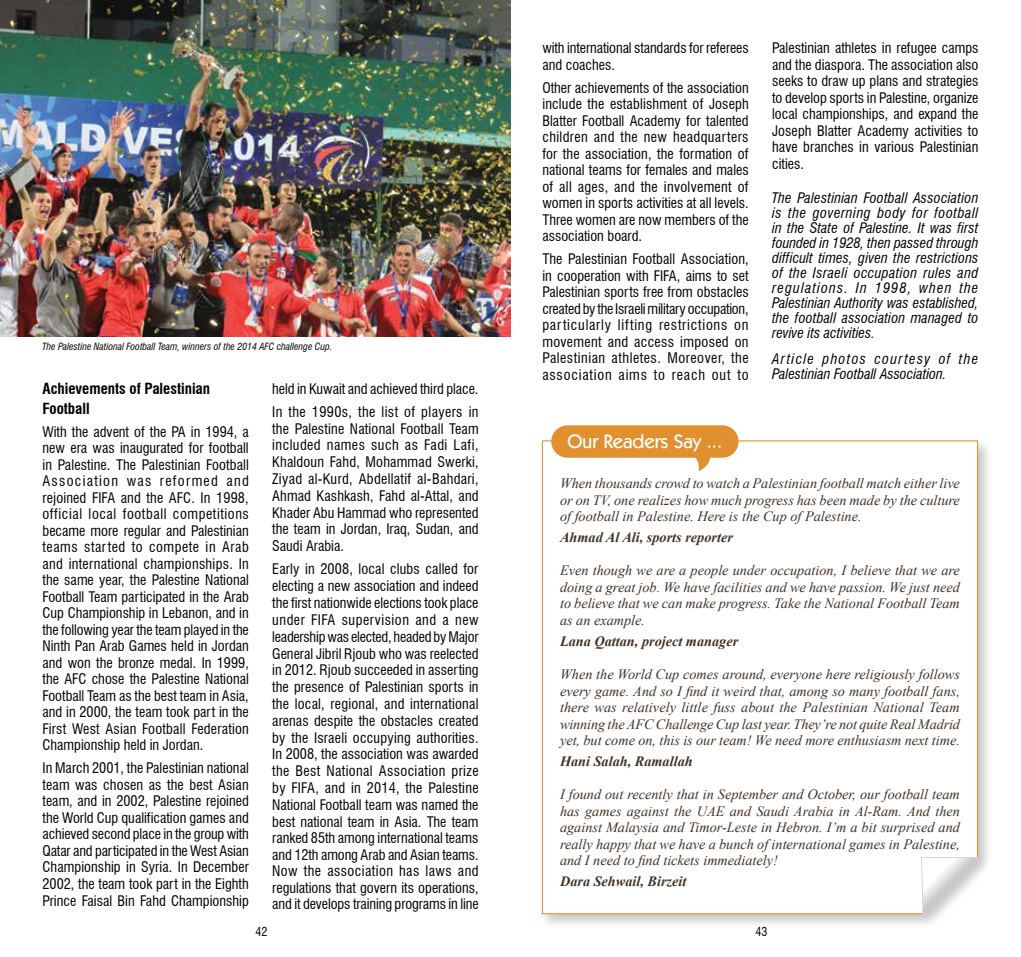
<style>
.page{position:relative;width:1021px;height:957px;background:#fff}
.page>*{position:absolute;margin:0;border:0;box-sizing:border-box;transform-origin:0 0}
.t1{font:500 19.5px "Kabel IT Cby BT";color:#fff}
.t2{font:700 condensed 15px/19.5px "Swiss 721 BT";color:#000}
.t3{font:condensed 14.25px/16.5px "Swiss 721 BT";color:#000;text-align:justify}
.t4{font:italic 14.25px/16.5px "Times New Roman";color:#403125;text-align:justify}
.t5{font:italic condensed 14.25px/15px "Swiss 721 BT";letter-spacing:.01em;color:#000;text-align:justify}
.t6{font:italic 700 14.25px "Times New Roman";color:#403125}
.t7{font:condensed 12px "Swiss 721 BT";color:#000}
.t8{font:italic condensed 9.75px "Swiss 721 BT";color:#000}
</style>
<div class="page">
<div style="left:539px;top:437px;width:454px;height:492px;background:#000;opacity:.22"></div>
<svg style="left:541px;top:440px;width:437px;height:475px"></svg>
<img style="left:0;top:0;width:510px;height:336px">
<svg style="left:551px;top:425px;width:187px;height:46px"></svg>
<svg style="left:920px;top:857px;width:59px;height:59px"></svg>
<p class="t8" style="left:43px;top:340px;width:291px">The Palestine National Football Team, winners of the 2014 AFC challenge Cup.</p>
<p class="t2" style="left:43px;top:379px;width:169px">Achievements of Palestinian<br>Football</p>
<p class="t3" style="left:43px;top:423px;width:208px">With the advent of the PA in 1994, a new era was inaugurated for football in Palestine. The Palestinian Football Association was reformed and rejoined FIFA and the AFC. In 1998, official local football competitions became more regular and Palestinian teams started to compete in Arab and international championships. In the same year, the Palestine National Football Team participated in the Arab Cup Championship in Lebanon, and in the following year the team played in the Ninth Pan Arab Games held in Jordan and won the bronze medal. In 1999, the AFC chose the Palestine National Football Team as the best team in Asia, and in 2000, the team took part in the First West Asian Football Federation Championship held in Jordan.</p>
<p class="t3" style="left:43px;top:759px;width:208px">In March 2001, the Palestinian national team was chosen as the best Asian team, and in 2002, Palestine rejoined the World Cup qualification games and achieved second place in the group with Qatar and participated in the West Asian Championship in Syria. In December 2002, the team took part in the Eighth Prince Faisal Bin Fahd Championship</p>
<p class="t3" style="left:272px;top:377px;width:208px;line-height:23.2px">held in Kuwait and achieved third place.<br>In the 1990s, the list of players in</p>
<p class="t3" style="left:272px;top:420px;width:208px">the Palestine National Football Team included names such as Fadi Lafi, Khaldoun Fahd, Mohammad Swerki, Ziyad al-Kurd, Abdellatif al-Bahdari, Ahmad Kashkash, Fahd al-Attal, and Khader Abu Hammad who represented the team in Jordan, Iraq, Sudan, and Saudi Arabia.</p>
<p class="t3" style="left:272px;top:561px;width:208px">Early in 2008, local clubs called for electing a new association and indeed the first nationwide elections took place under FIFA supervision and a new leadership was elected, headed by Major General Jibril Rjoub who was reelected in 2012. Rjoub succeeded in asserting the presence of Palestinian sports in the local, regional, and international arenas despite the obstacles created by the Israeli occupying authorities.<br>In 2008, the association was awarded the Best National Association prize by FIFA, and in 2014, the Palestine National Football team was named the best national team in Asia. The team ranked 85th among international teams and 12th among Arab and Asian teams.<br>Now the association has laws and regulations that govern its operations, and it develops training programs in line</p>
<p class="t3" style="left:542px;top:40px;width:208px">with international standards for referees and coaches.</p>
<p class="t3" style="left:542px;top:79px;width:208px">Other achievements of the association include the establishment of Joseph Blatter Football Academy for talented children and the new headquarters for the association, the formation of national teams for females and males of all ages, and the involvement of women in sports activities at all levels.<br>Three women are now members of the association board.</p>
<p class="t3" style="left:542px;top:251px;width:208px">The Palestinian Football Association, in cooperation with FIFA, aims to set Palestinian sports free from obstacles created by the Israeli military occupation, particularly lifting restrictions on movement and access imposed on Palestinian athletes. Moreover, the association aims to reach out to</p>
<h1 class="t1" style="left:567px;top:429px;width:156px">Our Readers Say ...</h1>
<p class="t3" style="left:772px;top:40px;width:208px">Palestinian athletes in refugee camps and the diaspora. The association also seeks to draw up plans and strategies to develop sports in Palestine, organize local championships, and expand the Joseph Blatter Academy activities to have branches in various Palestinian cities.</p>
<p class="t5" style="left:772px;top:190px;width:208px">The Palestinian Football Association is the governing body for football in the State of Palestine. It was first founded in 1928, then passed through difficult times, given the restrictions of the Israeli occupation rules and regulations. In 1998, when the Palestinian Authority was established, the football association managed to revive its activities.</p>
<p class="t5" style="left:772px;top:351px;width:208px">Article photos courtesy of the<br>Palestinian Football Association.</p>
<p class="t4" style="left:560px;top:475px;width:401px">When thousands crowd to watch a Palestinian football match either live or on TV, one realizes how much progress has been made by the culture of football in Palestine. Here is the Cup of Palestine.</p>
<p class="t6" style="left:560px;top:527px;width:174px">Ahmad Al Ali, sports reporter</p>
<p class="t4" style="left:560px;top:562px;width:401px">Even though we are a people under occupation, I believe that we are doing a great job. We have facilities and we have passion. We just need to believe that we can make progress. Take the National Football Team as an example.</p>
<p class="t6" style="left:560px;top:631px;width:180px">Lana Qattan, project manager</p>
<p class="t4" style="left:560px;top:666px;width:401px">When the World Cup comes around, everyone here religiously follows every game. And so I find it weird that, among so many football fans, there was relatively little fuss about the Palestinian National Team winning the AFC Challenge Cup last year. They’re not quite Real Madrid yet, but come on, this is our team! We need more enthusiasm next time.</p>
<p class="t6" style="left:560px;top:751px;width:134px">Hani Salah, Ramallah</p>
<p class="t4" style="left:560px;top:786px;width:401px">I found out recently that in September and October, our football team has games against the UAE and Saudi Arabia in Al-Ram. And then against Malaysia and Timor-Leste in Hebron. I’m a bit surprised and really happy that we have a bunch of international games in Palestine, and I need to find tickets immediately!</p>
<p class="t6" style="left:560px;top:871px;width:128px">Dara Sehwail, Birzeit</p>
<p class="t7" style="left:256px;top:925px;width:13px">42</p>
<p class="t7" style="left:755px;top:925px;width:13px">43</p>
</div>
